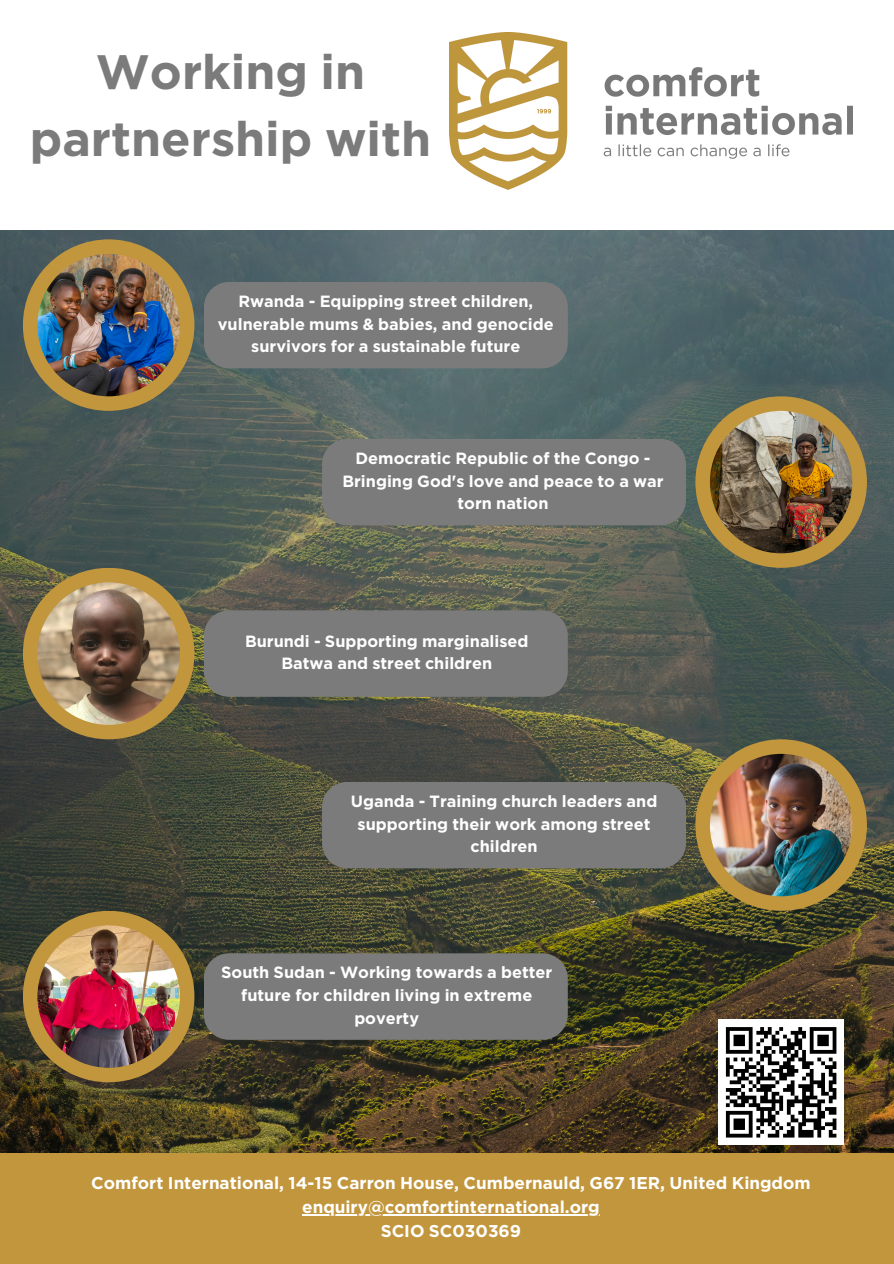
<style>
.page{position:relative;width:894px;height:1264px;background:#fff}
.page>*{position:absolute;margin:0;border:0;box-sizing:border-box;transform-origin:0 0}
.t1{font:700 48.3px/67.5px "Arson Pro";color:#7b7b7b;text-align:center}
.t2{font:700 17.1px "Arson Pro";color:#fff}
.t3{font:700 16.2px/22.6px "Arson Pro";color:#fff;text-align:center}
</style>
<div class="page">
<img style="left:0;top:230px;width:893px;height:923px">
<div style="left:23px;top:239px;width:171px;height:172px;background:#c2963d;border-radius:50%"></div>
<div style="left:695px;top:396px;width:171px;height:172px;background:#c2963d;border-radius:50%"></div>
<img style="left:709px;top:411px;width:143px;height:142px;border-radius:50%">
<div style="left:23px;top:568px;width:171px;height:171px;background:#c2963d;border-radius:50%"></div>
<img style="left:37px;top:582px;width:143px;height:142px;border-radius:50%">
<div style="left:695px;top:739px;width:171px;height:171px;background:#c2963d;border-radius:50%"></div>
<img style="left:709px;top:753px;width:143px;height:143px;border-radius:50%">
<div style="left:23px;top:910px;width:171px;height:172px;background:#c2963d;border-radius:50%"></div>
<img style="left:37px;top:925px;width:143px;height:142px;border-radius:50%">
<div style="left:204px;top:282px;width:363px;height:86px;background:#7b7b7b"></div>
<div style="left:322px;top:439px;width:363px;height:86px;background:#7b7b7b"></div>
<div style="left:204px;top:610px;width:363px;height:86px;background:#7b7b7b"></div>
<div style="left:322px;top:781px;width:363px;height:87px;background:#7b7b7b;border-radius:25px"></div>
<div style="left:204px;top:953px;width:363px;height:86px;background:#7b7b7b;border-radius:25px"></div>
<div style="left:0;top:1153px;width:893px;height:110px;background:#c2963d"></div>
<img style="left:37px;top:254px;width:143px;height:142px;border-radius:50%">
<img style="left:449px;top:33px;width:403px;height:156px">
<hr style="left:302px;top:1213px;width:297px;height:2px;background:#fff">
<div style="left:718px;top:1019px;width:125px;height:126px;background:#fff"></div>
<svg style="left:725px;top:1027px;width:112px;height:111px"></svg>
<p class="t1" style="left:30px;top:41px;width:403px">Working in partnership with</p>
<p class="t3" style="left:218px;top:291px;width:337px">Rwanda - Equipping street children, vulnerable mums &amp; babies, and genocide survivors for a sustainable future</p>
<p class="t3" style="left:342px;top:448px;width:322px">Democratic Republic of the Congo -<br>Bringing God's love and peace to a war</p>
<p class="t3" style="left:457px;top:493px;width:93px">torn nation</p>
<p class="t3" style="left:245px;top:630px;width:285px">Burundi - Supporting marginalised<br>Batwa and street children</p>
<p class="t3" style="left:350px;top:790px;width:308px">Uganda - Training church leaders and supporting their work among street</p>
<p class="t3" style="left:470px;top:836px;width:69px">children</p>
<p class="t3" style="left:221px;top:962px;width:332px">South Sudan - Working towards a better future for children living in extreme</p>
<p class="t3" style="left:354px;top:1007px;width:66px">poverty</p>
<p class="t2" style="left:91px;top:1176px;width:720px">Comfort International, 14-15 Carron House, Cumbernauld, G67 1ER, United Kingdom</p>
<p class="t2" style="left:302px;top:1200px;width:299px">enquiry@comfortinternational.org</p>
<p class="t2" style="left:380px;top:1223px;width:142px">SCIO SC030369</p>
</div>
